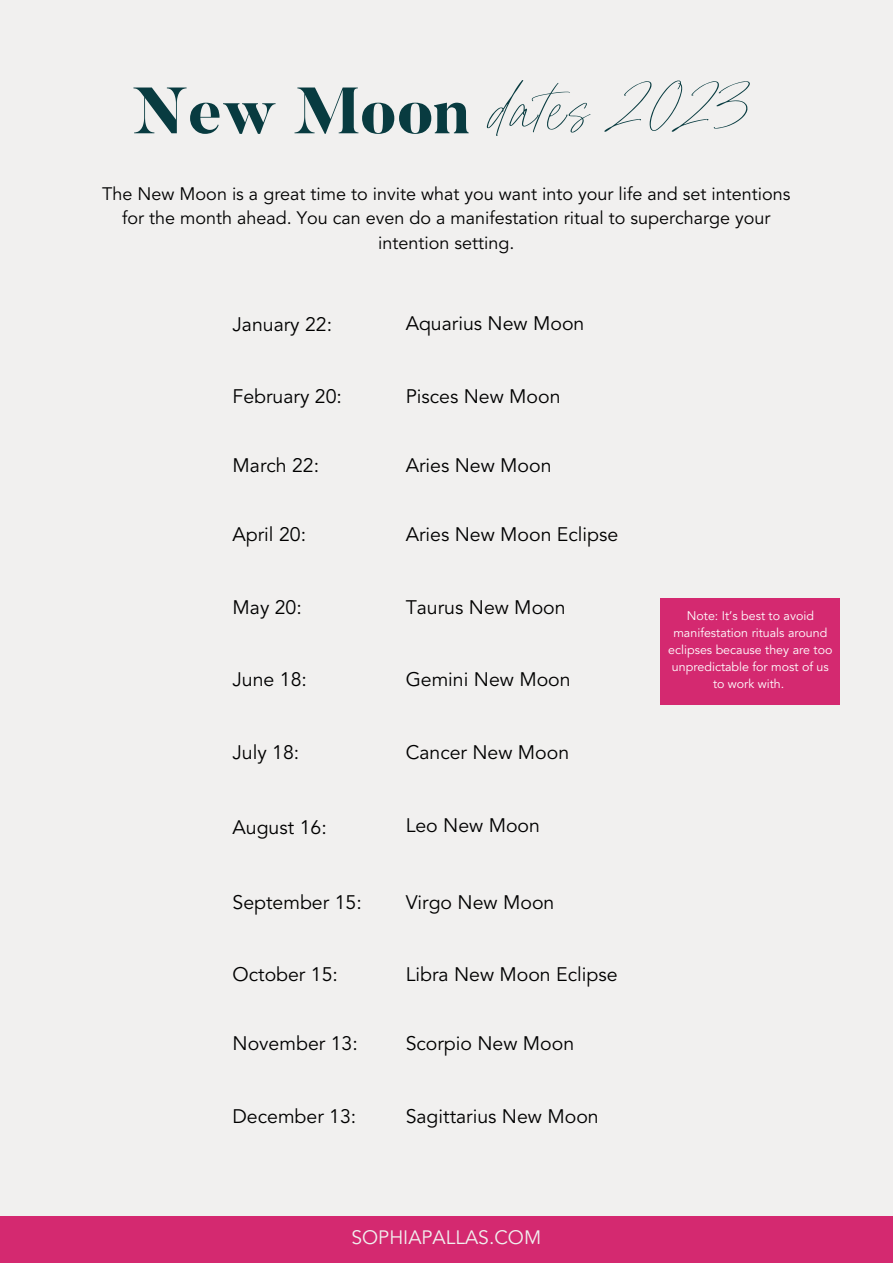
<style>
.page{position:relative;width:893px;height:1264px;background:#fff}
.page>*{position:absolute;margin:0;border:0;box-sizing:border-box;transform-origin:0 0}
.t1{font:68.85px "Margo Script";letter-spacing:.02em;color:#083b40}
.t2{font:19.5px "Avenir LT Std";color:#000}
.t3{font:19.2px "Avenir LT Std";color:#f1f0ef}
.t4{font:18px/24.8px "Avenir LT Std";color:#000;text-align:center}
.t5{font:12.45px/17px "Avenir LT Std";color:#fff;text-align:center}
.s1{font-family:"Butler";font-weight:800;font-size:64.95px}
</style>
<div class="page">
<div style="left:0;top:0;width:892px;height:1262px;background:#f1f0ef"></div>
<div style="left:0;top:1216px;width:892px;height:46px;background:#d42970"></div>
<div style="left:660px;top:597px;width:180px;height:107px;background:#d42970"></div>
<h1 class="t1" style="left:133px;top:66px;width:621px"><span class="s1">New Moon</span> dates 2023</h1>
<p class="t4" style="left:102px;top:181px;width:689px">The New Moon is a great time to invite what you want into your life and set intentions for the month ahead. You can even do a manifestation ritual to supercharge your intention setting.</p>
<p class="t2" style="left:232px;top:313px;width:101px">January 22:</p>
<p class="t2" style="left:405px;top:312px;width:180px">Aquarius New Moon</p>
<p class="t2" style="left:232px;top:385px;width:111px">February 20:</p>
<p class="t2" style="left:405px;top:385px;width:156px">Pisces New Moon</p>
<p class="t2" style="left:232px;top:454px;width:88px">March 22:</p>
<p class="t2" style="left:405px;top:454px;width:147px">Aries New Moon</p>
<p class="t2" style="left:232px;top:523px;width:75px">April 20:</p>
<p class="t2" style="left:405px;top:523px;width:214px">Aries New Moon Eclipse</p>
<p class="t2" style="left:232px;top:596px;width:71px">May 20:</p>
<p class="t2" style="left:405px;top:596px;width:161px">Taurus New Moon</p>
<p class="t2" style="left:232px;top:668px;width:76px">June 18:</p>
<p class="t2" style="left:405px;top:668px;width:166px">Gemini New Moon</p>
<p class="t2" style="left:232px;top:741px;width:68px">July 18:</p>
<p class="t2" style="left:405px;top:741px;width:165px">Cancer New Moon</p>
<p class="t2" style="left:232px;top:815px;width:96px">August 16:</p>
<p class="t2" style="left:405px;top:813px;width:136px">Leo New Moon</p>
<p class="t2" style="left:232px;top:890px;width:131px">September 15:</p>
<p class="t2" style="left:405px;top:890px;width:150px">Virgo New Moon</p>
<p class="t2" style="left:232px;top:963px;width:107px">October 15:</p>
<p class="t2" style="left:405px;top:963px;width:213px">Libra New Moon Eclipse</p>
<p class="t2" style="left:232px;top:1032px;width:127px">November 13:</p>
<p class="t2" style="left:405px;top:1032px;width:170px">Scorpio New Moon</p>
<p class="t2" style="left:232px;top:1105px;width:125px">December 13:</p>
<p class="t2" style="left:405px;top:1105px;width:194px">Sagittarius New Moon</p>
<p class="t3" style="left:351px;top:1226px;width:191px">SOPHIAPALLAS.COM</p>
<p class="t5" style="left:668px;top:607px;width:166px">Note: It’s best to avoid manifestation rituals around eclipses because they are too unpredictable for most of us to work with.</p>
</div>
